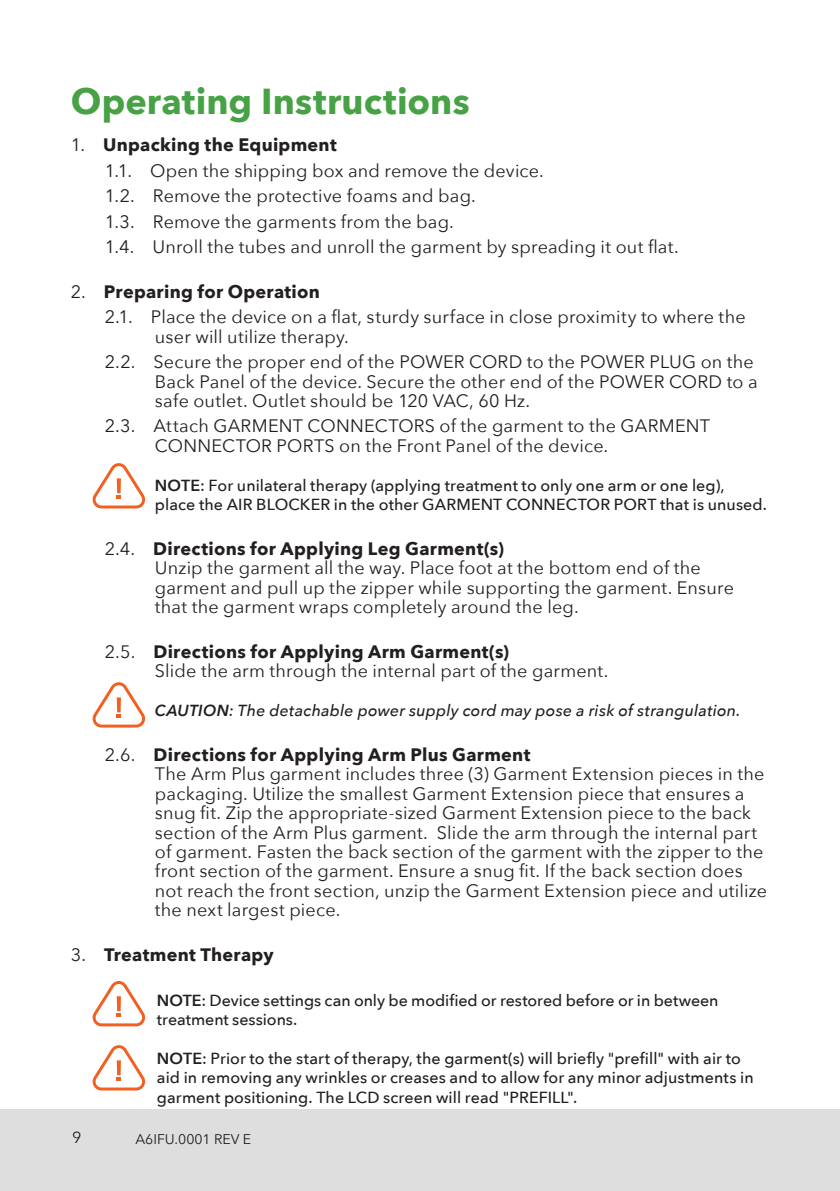
<style>
.page{position:relative;width:840px;height:1191px;background:#fff}
.page>*{position:absolute;margin:0;border:0;box-sizing:border-box;transform-origin:0 0}
.t1{font:700 36px "Avenir Next";letter-spacing:.005em;color:#47a246}
.t2{font:18px/19.4px "Avenir Next";letter-spacing:.01em;color:#231f20}
.t3{font:700 18px "Avenir Next";letter-spacing:.015em;color:#231f20}
.t4{font:500 16px/19.4px "Avenir Next";letter-spacing:.005em;color:#231f20}
.t5{font:italic 500 16px "Avenir Next";letter-spacing:.015em;color:#231f20}
.t6{font:16px "Avenir Next";color:#231f20}
.t7{font:14px "Avenir Next";color:#231f20}
.s1{font-weight:700}
.s2{font-weight:600}
.s3{font-weight:400}
</style>
<div class="page">
<div style="left:0;top:1109px;width:839px;height:82px;background:#dfdedf"></div>
<svg style="left:92px;top:463px;width:53px;height:45px"></svg>
<svg style="left:117px;top:478px;width:4px;height:15px"></svg>
<svg style="left:92px;top:682px;width:53px;height:45px"></svg>
<svg style="left:117px;top:697px;width:4px;height:15px"></svg>
<svg style="left:92px;top:981px;width:53px;height:45px"></svg>
<svg style="left:117px;top:996px;width:4px;height:15px"></svg>
<svg style="left:92px;top:1045px;width:53px;height:45px"></svg>
<svg style="left:117px;top:1060px;width:4px;height:15px"></svg>
<h1 class="t1" style="left:71px;top:86px;width:400px">Operating Instructions</h1>
<p class="t2" style="left:105px;top:134px;width:575px;line-height:25.4px;text-indent:-34px">1. <span class="s1">Unpacking the Equipment<br></span>1.1. Open the shipping box and remove the device.<br>1.2. Remove the protective foams and bag.<br>1.3. Remove the garments from the bag.<br>1.4. Unroll the tubes and unroll the garment by spreading it out flat.</p>
<p class="t2" style="left:105px;top:280px;width:642px;line-height:25.4px;text-indent:-34px">2. <span class="s1">Preparing for Operation<br></span>2.1. Place the device on a flat, sturdy surface in close proximity to where the</p>
<p class="t2" style="left:105px;top:325px;width:650px;line-height:25.4px;text-indent:50px">user will utilize therapy.<br>2.2. Secure the proper end of the POWER CORD to the POWER PLUG on the</p>
<p class="t2" style="left:155px;top:373px;width:604px">Back Panel of the device. Secure the other end of the POWER CORD to a safe outlet. Outlet should be 120 VAC, 60 Hz.</p>
<p class="t2" style="left:155px;top:418px;width:556px;text-indent:-50px">2.3. Attach GARMENT CONNECTORS of the garment to the GARMENT<br>CONNECTOR PORTS on the Front Panel of the device.</p>
<p class="t4" style="left:155px;top:476px;width:613px"><span class="s2">NOTE</span>: For unilateral therapy (applying treatment to only one arm or one leg), place the AIR BLOCKER in the other GARMENT CONNECTOR PORT that is unused.</p>
<p class="t2" style="left:155px;top:540px;width:580px;text-indent:-50px">2.4. <span class="s1">Directions for Applying Leg Garment(s)<br></span>Unzip the garment all the way. Place foot at the bottom end of the garment and pull up the zipper while supporting the garment. Ensure that the garment wraps completely around the leg.</p>
<p class="t2" style="left:155px;top:643px;width:454px;text-indent:-50px">2.5. <span class="s1">Directions for Applying Arm Garment(s)<br></span>Slide the arm through the internal part of the garment.</p>
<p class="t5" style="left:155px;top:704px;width:587px"><span class="s2">CAUTION</span>: The detachable power supply cord may pose a risk of strangulation.</p>
<p class="t2" style="left:155px;top:746px;width:613px;text-indent:-50px">2.6. <span class="s1">Directions for Applying Arm Plus Garment<br></span>The Arm Plus garment includes three (3) Garment Extension pieces in the packaging. Utilize the smallest Garment Extension piece that ensures a snug fit. Zip the appropriate-sized Garment Extension piece to the back section of the Arm Plus garment. Slide the arm through the internal part of garment. Fasten the back section of the garment with the zipper to the front section of the garment. Ensure a snug fit. If the back section does not reach the front section, unzip the Garment Extension piece and utilize the next largest piece.</p>
<p class="t3" style="left:71px;top:947px;width:204px"><span class="s3">3.</span> Treatment Therapy</p>
<p class="t4" style="left:157px;top:990px;width:563px"><span class="s2">NOTE</span>: Device settings can only be modified or restored before or in between treatment sessions.</p>
<p class="t4" style="left:157px;top:1048px;width:598px"><span class="s2">NOTE</span>: Prior to the start of therapy, the garment(s) will briefly "prefill" with air to aid in removing any wrinkles or creases and to allow for any minor adjustments in garment positioning. The LCD screen will read "PREFILL".</p>
<p class="t6" style="left:72px;top:1130px;width:11px">9</p>
<p class="t7" style="left:135px;top:1130px;width:117px">A6IFU.0001 REV E</p>
</div>
